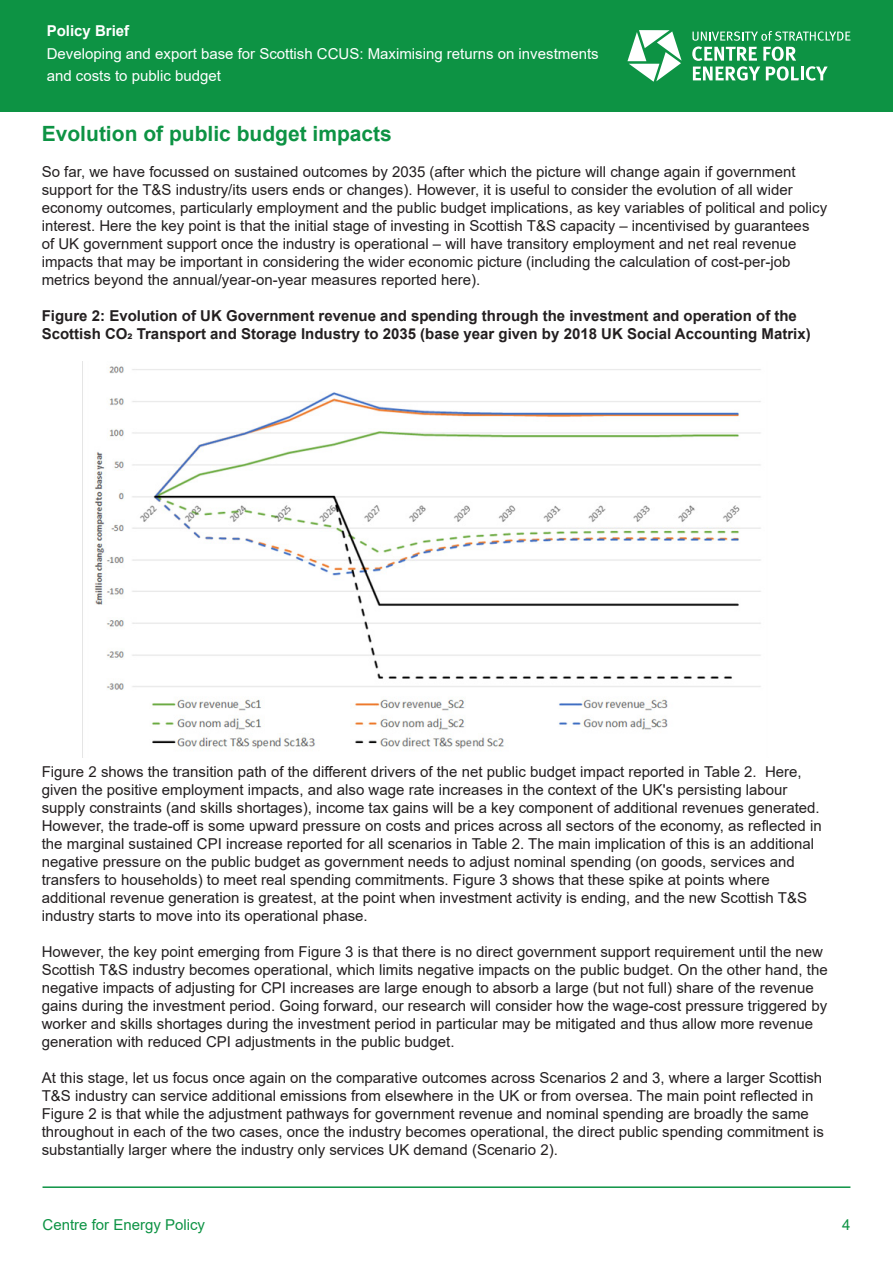
<style>
.page{position:relative;width:893px;height:1263px;background:#fff}
.page>*{position:absolute;margin:0;border:0;box-sizing:border-box;transform-origin:0 0}
.CEP_Heading{font:700 21px "Arial";color:#0d9344}
.Black_bullet_points{font:15px/18px "Arial";color:#231f20}
.Black_bullet_points-2{font:700 15px/18px "Arial";color:#231f20}
.t1{font:15px/22.5px "Arial";color:#fff}
.t2{font:15px "Arial";color:#0d9344}
.t3{font:700 15px "Arial";color:#fff}
</style>
<div class="page">
<div style="left:0;top:0;width:893px;height:112px;background:#0d9344"></div>
<hr style="left:43px;top:1186px;width:807px;height:2px;background:#0d9344">
<svg style="left:692px;top:31px;width:158px;height:50px"></svg>
<svg style="left:627px;top:30px;width:55px;height:52px"></svg>
<img style="left:82px;top:362px;width:679px;height:396px">
<p class="t3" style="left:47px;top:21px;width:84px">Policy Brief</p>
<p class="t1" style="left:47px;top:42px;width:553px">Developing and export base for Scottish CCUS: Maximising returns on investments and costs to public budget</p>
<p class="CEP_Heading" style="left:42px;top:119px;width:352px">Evolution of public budget impacts</p>
<p class="Black_bullet_points" style="left:42px;top:162px;width:787px">So far, we have focussed on sustained outcomes by 2035 (after which the picture will change again if government support for the T&amp;S industry/its users ends or changes). However, it is useful to consider the evolution of all wider economy outcomes, particularly employment and the public budget implications, as key variables of political and policy interest. Here the key point is that the initial stage of investing in Scottish T&amp;S capacity – incentivised by guarantees<br>of UK government support once the industry is operational – will have transitory employment and net real revenue impacts that may be important in considering the wider economic picture (including the calculation of cost-per-job metrics beyond the annual/year-on-year measures reported here).</p>
<p class="Black_bullet_points-2" style="left:42px;top:307px;width:770px">Figure 2: Evolution of UK Government revenue and spending through the investment and operation of the<br>Scottish CO2 Transport and Storage Industry to 2035 (base year given by 2018 UK Social Accounting Matrix)</p>
<p class="Black_bullet_points" style="left:42px;top:763px;width:781px">Figure 2 shows the transition path of the different drivers of the net public budget impact reported in Table 2. Here, given the positive employment impacts, and also wage rate increases in the context of the UK's persisting labour supply constraints (and skills shortages), income tax gains will be a key component of additional revenues generated.<br>However, the trade-off is some upward pressure on costs and prices across all sectors of the economy, as reflected in the marginal sustained CPI increase reported for all scenarios in Table 2. The main implication of this is an additional negative pressure on the public budget as government needs to adjust nominal spending (on goods, services and transfers to households) to meet real spending commitments. Figure 3 shows that these spike at points where additional revenue generation is greatest, at the point when investment activity is ending, and the new Scottish T&amp;S industry starts to move into its operational phase.</p>
<p class="Black_bullet_points" style="left:42px;top:943px;width:787px">However, the key point emerging from Figure 3 is that there is no direct government support requirement until the new Scottish T&amp;S industry becomes operational, which limits negative impacts on the public budget. On the other hand, the negative impacts of adjusting for CPI increases are large enough to absorb a large (but not full) share of the revenue gains during the investment period. Going forward, our research will consider how the wage-cost pressure triggered by worker and skills shortages during the investment period in particular may be mitigated and thus allow more revenue generation with reduced CPI adjustments in the public budget.</p>
<p class="Black_bullet_points" style="left:42px;top:1069px;width:784px">At this stage, let us focus once again on the comparative outcomes across Scenarios 2 and 3, where a larger Scottish T&amp;S industry can service additional emissions from elsewhere in the UK or from oversea. The main point reflected in Figure 2 is that while the adjustment pathways for government revenue and nominal spending are broadly the same throughout in each of the two cases, once the industry becomes operational, the direct public spending commitment is substantially larger where the industry only services UK demand (Scenario 2).</p>
<p class="t2" style="left:43px;top:1214px;width:164px">Centre for Energy Policy</p>
<p class="t2" style="left:842px;top:1214px;width:10px">4</p>
</div>
